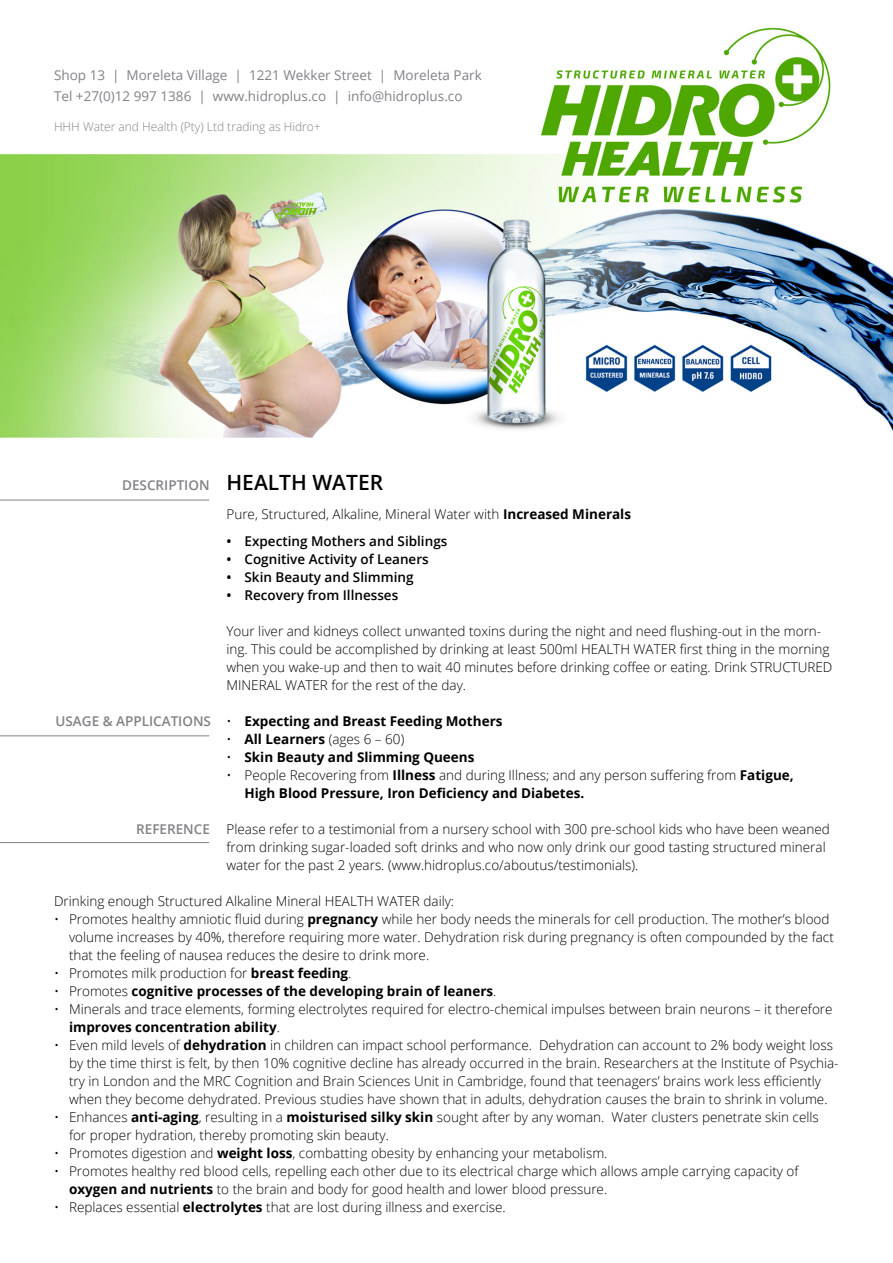
<style>
.page{position:relative;width:893px;height:1263px;background:#fff}
.page>*{position:absolute;margin:0;border:0;box-sizing:border-box;transform-origin:0 0}
.t1{font:300 13.5px/18px "Open Sans";color:#000}
.t2{font:700 13.5px "Open Sans";color:#000}
.t3{font:13.5px/21px "Open Sans";color:#808285}
.t4{font:600 13.5px "Open Sans";color:#000}
.t5{font:300 12px "Open Sans";color:#808285}
.s1{font-weight:600;color:#808285}
.s2{font-weight:600;font-size:21px}
.s3{font-weight:700}
.s4{font-weight:300}
</style>
<div class="page">
<img style="left:0;top:27px;width:893px;height:410px">
<hr style="left:0;top:500px;width:209px;height:1px;background:#808285">
<hr style="left:0;top:842px;width:209px;height:1px;background:#808285">
<hr style="left:0;top:736px;width:209px;height:1px;background:#808285">
<p class="t3" style="left:54px;top:64px;width:429px">Shop 13 | Moreleta Village | 1221 Wekker Street | Moreleta Park<br>Tel +27(0)12 997 1386 | www.hidroplus.co | info@hidroplus.co</p>
<p class="t5" style="left:54px;top:119px;width:268px">HHH Water and Health (Pty) Ltd trading as Hidro+</p>
<p class="t1" style="left:226px;top:470px;width:406px;line-height:28.8px;text-indent:-104px"><span class="s1">DESCRIPTION</span> <span class="s2">HEALTH WATER<br></span>Pure, Structured, Alkaline, Mineral Water with <span class="s3">Increased Minerals</span></p>
<p class="t4" style="left:226px;top:531px;width:222px">• Expecting Mothers and Siblings</p>
<p class="t4" style="left:226px;top:549px;width:204px">• Cognitive Activity of Leaners</p>
<p class="t4" style="left:226px;top:567px;width:189px">• Skin Beauty and Slimming</p>
<p class="t4" style="left:226px;top:585px;width:173px">• Recovery from Illnesses</p>
<p class="t1" style="left:226px;top:621px;width:607px">Your liver and kidneys collect unwanted toxins during the night and need flushing-out in the morn&shy;ing. This could be accomplished by drinking at least 500ml HEALTH WATER first thing in the morning when you wake-up and then to wait 40 minutes before drinking coffee or eating. Drink STRUCTURED MINERAL WATER for the rest of the day.</p>
<p class="t2" style="left:55px;top:711px;width:448px"><span class="s1">USAGE &amp; APPLICATIONS</span> <span class="s4">•</span> Expecting and Breast Feeding Mothers</p>
<p class="t1" style="left:226px;top:729px;width:179px">• <span class="s3">All Learners</span> (ages 6 – 60)</p>
<p class="t2" style="left:226px;top:747px;width:249px"><span class="s4">•</span> Skin Beauty and Slimming Queens</p>
<p class="t1" style="left:245px;top:765px;width:551px;text-indent:-18px">• People Recovering from <span class="s3">Illness</span> and during Illness; and any person suffering from <span class="s3">Fatigue,<br>High Blood Pressure, Iron Deficiency and Diabetes.</span></p>
<p class="t1" style="left:227px;top:819px;width:605px;text-indent:-90px"><span class="s1">REFERENCE</span> Please refer to a testimonial from a nursery school with 300 pre-school kids who have been weaned from drinking sugar-loaded soft drinks and who now only drink our good tasting structured mineral water for the past 2 years. (www.hidroplus.co/aboutus/testimonials).</p>
<p class="t1" style="left:54px;top:891px;width:402px">Drinking enough Structured Alkaline Mineral HEALTH WATER daily:</p>
<p class="t1" style="left:69px;top:909px;width:766px;text-indent:-15px">• Promotes healthy amniotic fluid during <span class="s3">pregnancy</span> while her body needs the minerals for cell production. The mother’s blood volume increases by 40%, therefore requiring more water. Dehydration risk during pregnancy is often compounded by the fact that the feeling of nausea reduces the desire to drink more.</p>
<p class="t1" style="left:54px;top:963px;width:299px">• Promotes milk production for <span class="s3">breast feeding</span>.</p>
<p class="t2" style="left:54px;top:981px;width:444px"><span class="s4">• Promotes</span> cognitive processes of the developing brain of leaners<span class="s4">.</span></p>
<p class="t1" style="left:69px;top:999px;width:765px;text-indent:-15px">• Minerals and trace elements, forming electrolytes required for electro-chemical impulses between brain neurons – it therefore <span class="s3">improves concentration ability</span>.</p>
<p class="t1" style="left:69px;top:1035px;width:771px;text-indent:-15px">• Even mild levels of <span class="s3">dehydration</span> in children can impact school performance. Dehydration can account to 2% body weight loss by the time thirst is felt, by then 10% cognitive decline has already occurred in the brain. Researchers at the Institute of Psychia&shy;try in London and the MRC Cognition and Brain Sciences Unit in Cambridge, found that teenagers’ brains work less efficiently when they become dehydrated. Previous studies have shown that in adults, dehydration causes the brain to shrink in volume.</p>
<p class="t1" style="left:69px;top:1107px;width:751px;text-indent:-15px">• Enhances <span class="s3">anti-aging</span>, resulting in a <span class="s3">moisturised silky skin</span> sought after by any woman. Water clusters penetrate skin cells for proper hydration, thereby promoting skin beauty.</p>
<p class="t1" style="left:54px;top:1143px;width:555px">• Promotes digestion and <span class="s3">weight loss</span>, combatting obesity by enhancing your metabolism.</p>
<p class="t1" style="left:69px;top:1161px;width:731px;text-indent:-15px">• Promotes healthy red blood cells, repelling each other due to its electrical charge which allows ample carrying capacity of <span class="s3">oxygen and nutrients</span> to the brain and body for good health and lower blood pressure.</p>
<p class="t1" style="left:54px;top:1197px;width:453px">• Replaces essential <span class="s3">electrolytes</span> that are lost during illness and exercise.</p>
</div>
